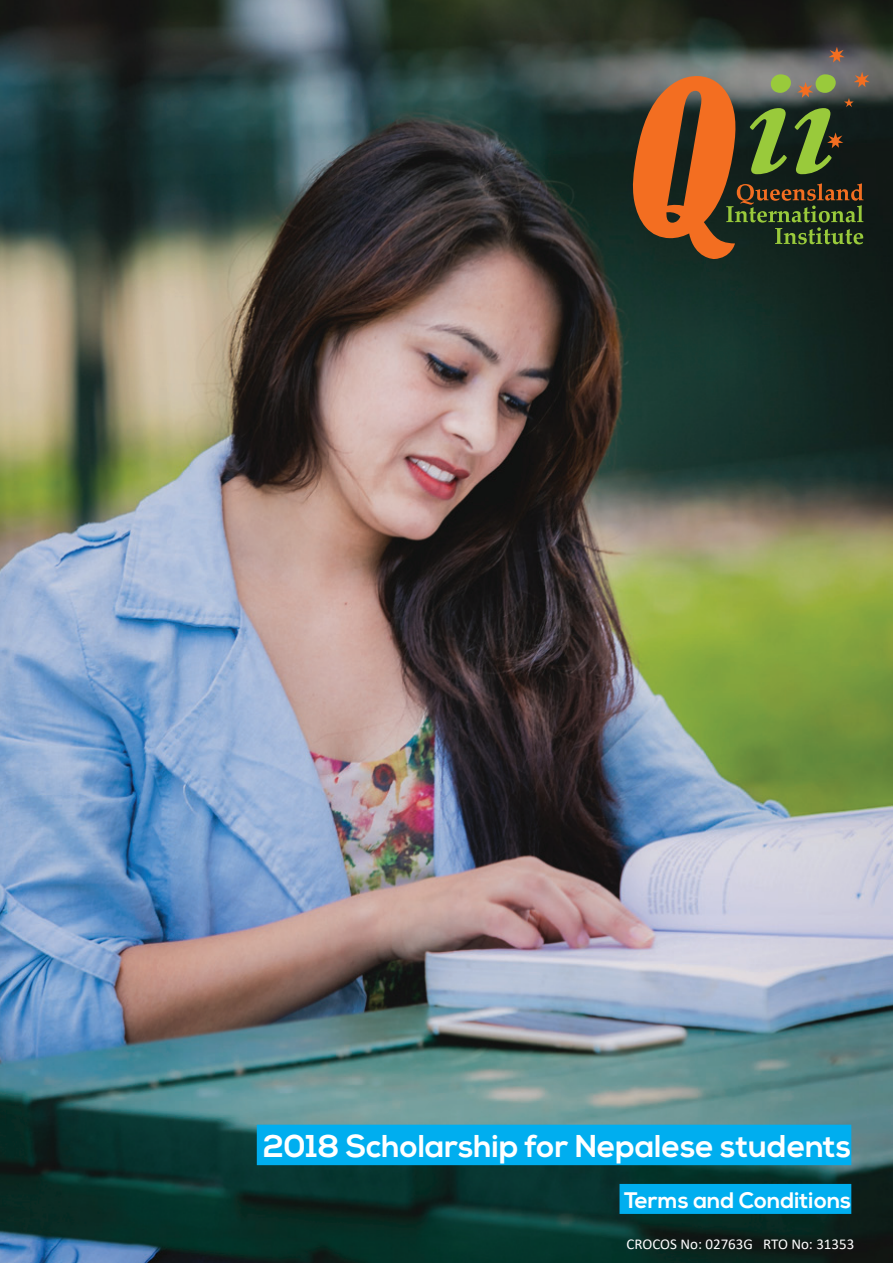
<style>
.page{position:relative;width:893px;height:1263px;background:#fff}
.page>*{position:absolute;margin:0;border:0;box-sizing:border-box;transform-origin:0 0}
.t1{font:700 31.5px "Nexa";color:#fff}
.t2{font:700 22.5px "Nexa";color:#fff}
.t3{font:15px "Calibri";color:#fff}
</style>
<div class="page">
<img style="left:0;top:0;width:893px;height:1263px">
<svg style="left:828px;top:47px;width:17px;height:16px"></svg>
<svg style="left:631px;top:72px;width:239px;height:187px;background:#6a512a"></svg>
<div style="left:257px;top:1125px;width:594px;height:40px;background:#00aeef"></div>
<div style="left:619px;top:1184px;width:232px;height:30px;background:#00aeef"></div>
<p class="t1" style="left:263px;top:1128px;width:590px">2018 Scholarship for Nepalese students</p>
<p class="t2" style="left:624px;top:1187px;width:229px">Terms and Conditions</p>
<p class="t3" style="left:626px;top:1233px;width:229px">CROCOS No: 02763G RTO No: 31353</p>
</div>
